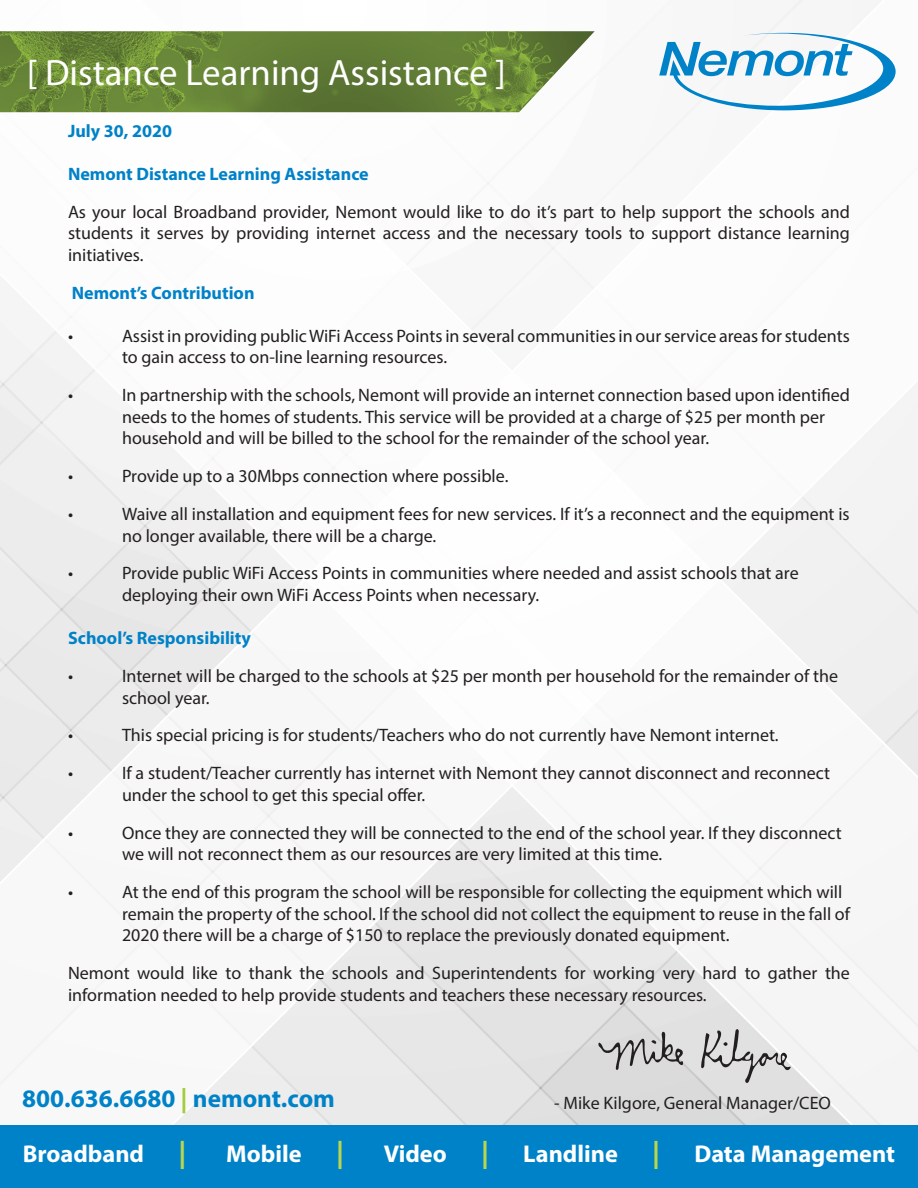
<style>
.page{position:relative;width:918px;height:1188px;background:#fff}
.page>*{position:absolute;margin:0;border:0;box-sizing:border-box;transform-origin:0 0}
.t1{font:36.75px "Myriad Pro";color:#fff}
.t2{font:700 25.2px "Myriad Pro";color:#0082c8}
.t3{font:700 24.3px "Myriad Pro";color:#fff}
.t4{font:18px/21.6px "Myriad Pro";color:#231f20;text-align:justify}
.t5{font:700 18px "Myriad Pro";color:#0082c8}
.s1{color:#a1cc3a}
.s2{font-size:28.2px;color:#bad64c}
</style>
<div class="page">
<img style="left:0;top:0;width:918px;height:1126px">
<div style="left:0;top:1126px;width:918px;height:62px;background:#0082c8"></div>
<svg style="left:659px;top:33px;width:237px;height:77px"></svg>
<img style="left:0;top:31px;width:595px;height:81px">
<svg style="left:598px;top:1032px;width:85px;height:38px;background:#bab9b9"></svg>
<svg style="left:700px;top:1029px;width:91px;height:54px;background:#c8c8c8"></svg>
<p class="t1" style="left:27px;top:50px;width:481px">[ Distance Learning Assistance ]</p>
<p class="t5" style="left:68px;top:119px;width:106px">July 30, 2020</p>
<p class="t5" style="left:68px;top:162px;width:302px">Nemont Distance Learning Assistance</p>
<p class="t4" style="left:68px;top:200px;width:784px">As your local Broadband provider, Nemont would like to do it’s part to help support the schools and students it serves by providing internet access and the necessary tools to support distance learning initiatives.</p>
<p class="t5" style="left:72px;top:281px;width:184px">Nemont’s Contribution</p>
<p class="t4" style="left:68px;top:325px;width:7px">•</p>
<p class="t4" style="left:122px;top:325px;width:729px">Assist in providing public WiFi Access Points in several communities in our service areas for students</p>
<p class="t4" style="left:122px;top:346px;width:327px">to gain access to on-line learning resources.</p>
<p class="t4" style="left:68px;top:384px;width:7px">•</p>
<p class="t4" style="left:122px;top:384px;width:729px">In partnership with the schools, Nemont will provide an internet connection based upon identified</p>
<p class="t4" style="left:122px;top:406px;width:705px">needs to the homes of students. This service will be provided at a charge of $25 per month per</p>
<p class="t4" style="left:122px;top:427px;width:589px">household and will be billed to the school for the remainder of the school year.</p>
<p class="t4" style="left:68px;top:465px;width:7px">•</p>
<p class="t4" style="left:122px;top:465px;width:388px">Provide up to a 30Mbps connection where possible.</p>
<p class="t4" style="left:68px;top:503px;width:7px">•</p>
<p class="t4" style="left:122px;top:503px;width:729px">Waive all installation and equipment fees for new services. If it’s a reconnect and the equipment is</p>
<p class="t4" style="left:122px;top:524px;width:316px">no longer available, there will be a charge.</p>
<p class="t4" style="left:68px;top:562px;width:7px">•</p>
<p class="t4" style="left:122px;top:562px;width:678px">Provide public WiFi Access Points in communities where needed and assist schools that are</p>
<p class="t4" style="left:122px;top:584px;width:419px">deploying their own WiFi Access Points when necessary.</p>
<p class="t5" style="left:68px;top:626px;width:184px">School’s Responsibility</p>
<p class="t4" style="left:68px;top:665px;width:7px">•</p>
<p class="t4" style="left:122px;top:665px;width:718px">Internet will be charged to the schools at $25 per month per household for the remainder of the</p>
<p class="t4" style="left:122px;top:686px;width:89px">school year.</p>
<p class="t4" style="left:68px;top:724px;width:7px">•</p>
<p class="t4" style="left:122px;top:724px;width:658px">This special pricing is for students/Teachers who do not currently have Nemont internet.</p>
<p class="t4" style="left:68px;top:762px;width:7px">•</p>
<p class="t4" style="left:122px;top:762px;width:709px">If a student/Teacher currently has internet with Nemont they cannot disconnect and reconnect</p>
<p class="t4" style="left:122px;top:784px;width:305px">under the school to get this special offer.</p>
<p class="t4" style="left:68px;top:821px;width:7px">•</p>
<p class="t4" style="left:122px;top:821px;width:721px">Once they are connected they will be connected to the end of the school year. If they disconnect</p>
<p class="t4" style="left:122px;top:843px;width:542px">we will not reconnect them as our resources are very limited at this time.</p>
<p class="t4" style="left:68px;top:881px;width:7px">•</p>
<p class="t4" style="left:122px;top:881px;width:722px">At the end of this program the school will be responsible for collecting the equipment which will</p>
<p class="t4" style="left:122px;top:902px;width:729px">remain the property of the school. If the school did not collect the equipment to reuse in the fall of</p>
<p class="t4" style="left:122px;top:924px;width:609px">2020 there will be a charge of $150 to replace the previously donated equipment.</p>
<p class="t4" style="left:68px;top:962px;width:783px">Nemont would like to thank the schools and Superintendents for working very hard to gather the information needed to help provide students and teachers these necessary resources.</p>
<p class="t2" style="left:22px;top:1083px;width:314px">800.636.6680 <span class="s1">|</span> nemont.com</p>
<p class="t4" style="left:554px;top:1091px;width:278px">- Mike Kilgore, General Manager/CEO</p>
<p class="t3" style="left:23px;top:1138px;width:165px">Broadband <span class="s2">|</span></p>
<p class="t3" style="left:226px;top:1138px;width:119px">Mobile <span class="s2">|</span></p>
<p class="t3" style="left:384px;top:1138px;width:513px">Video <span class="s2">|</span> Landline <span class="s2">|</span> Data Management</p>
</div>
